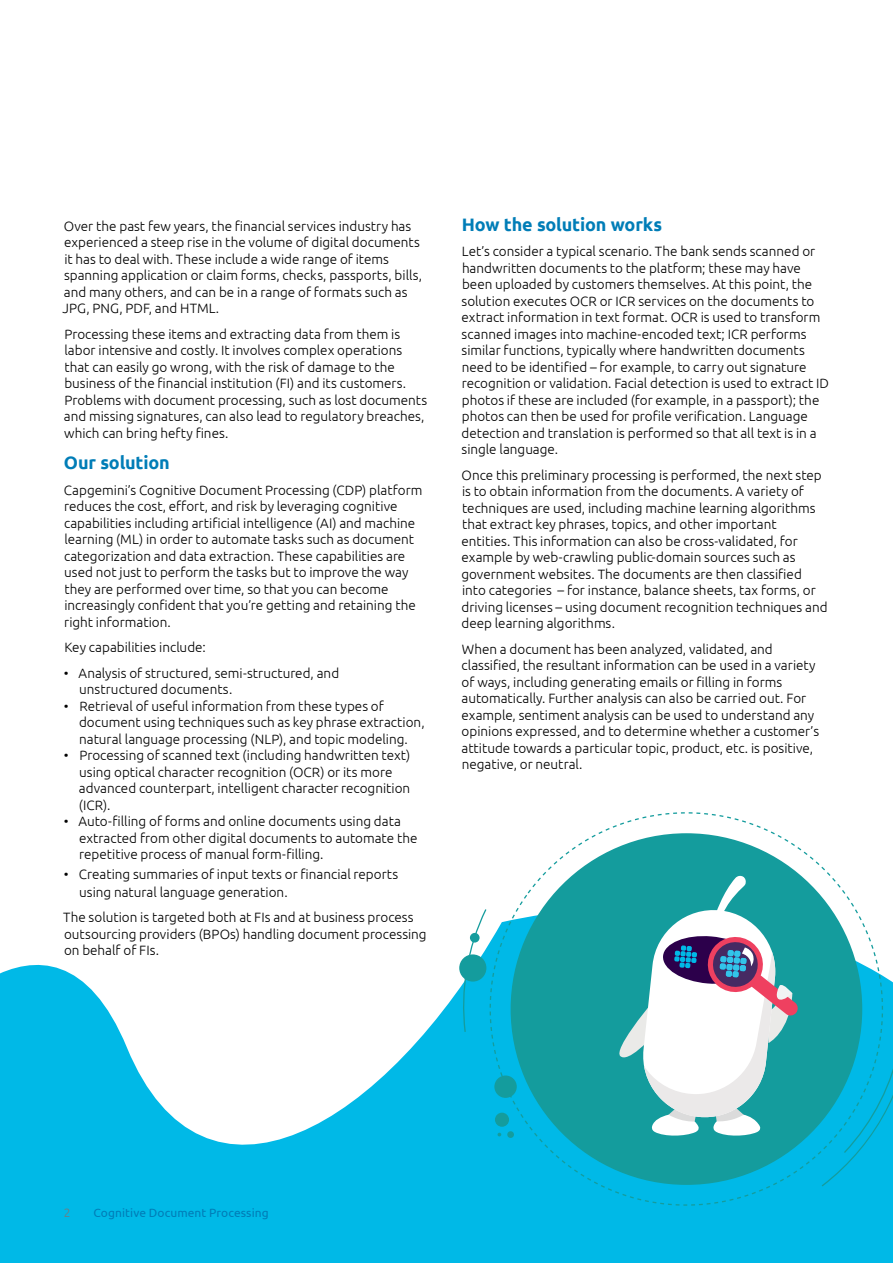
<style>
.page{position:relative;width:893px;height:1263px;background:#fff}
.page>*{position:absolute;margin:0;border:0;box-sizing:border-box;transform-origin:0 0}
.t1{font:700 18px "Ubuntu";letter-spacing:-.01em;color:#007db7}
.t2{font:300 13.5px/16.5px "Ubuntu";color:#000}
.t3{font:12px "Ubuntu";letter-spacing:.005em;color:#007db7}
.t4{font:300 12px "Ubuntu";color:#77787b}
</style>
<div class="page">
<svg style="left:0;top:909px;width:893px;height:354px;fill:#00b9e7"></svg>
<svg style="left:490px;top:812px;width:393px;height:394px"></svg>
<svg style="left:460px;top:909px;width:26px;height:123px"></svg>
<svg style="left:822px;top:1004px;width:71px;height:182px;background:#05b0d2"></svg>
<div style="left:494px;top:1075px;width:23px;height:23px;background:#149c9d;border-radius:50%"></div>
<div style="left:495px;top:1113px;width:14px;height:14px;background:#149c9d;border-radius:50%"></div>
<div style="left:470px;top:933px;width:10px;height:9px;background:#149c9d;border-radius:50%"></div>
<div style="left:459px;top:954px;width:27px;height:27px;background:#149c9d;border-radius:50%"></div>
<div style="left:507px;top:1131px;width:7px;height:7px;background:#149c9d;border-radius:50%"></div>
<svg style="left:613px;top:875px;width:186px;height:262px"></svg>
<p class="t2" style="left:62px;top:217px;width:361px">Over the past few years, the financial services industry has experienced a steep rise in the volume of digital documents it has to deal with. These include a wide range of items spanning application or claim forms, checks, passports, bills, and many others, and can be in a range of formats such as JPG, PNG, PDF, and HTML.</p>
<p class="t2" style="left:64px;top:325px;width:365px">Processing these items and extracting data from them is labor intensive and costly. It involves complex operations that can easily go wrong, with the risk of damage to the business of the financial institution (FI) and its customers.<br>Problems with document processing, such as lost documents and missing signatures, can also lead to regulatory breaches, which can bring hefty fines.</p>
<h1 class="t1" style="left:64px;top:452px;width:107px">Our solution</h1>
<p class="t2" style="left:64px;top:481px;width:360px">Capgemini’s Cognitive Document Processing (CDP) platform reduces the cost, effort, and risk by leveraging cognitive capabilities including artificial intelligence (AI) and machine learning (ML) in order to automate tasks such as document categorization and data extraction. These capabilities are used not just to perform the tasks but to improve the way they are performed over time, so that you can become increasingly confident that you’re getting and retaining the right information.</p>
<p class="t2" style="left:64px;top:639px;width:143px">Key capabilities include:</p>
<p class="t2" style="left:79px;top:664px;width:261px;text-indent:-15px">• Analysis of structured, semi-structured, and unstructured documents.</p>
<p class="t2" style="left:79px;top:697px;width:347px;text-indent:-15px">• Retrieval of useful information from these types of document using techniques such as key phrase extraction, natural language processing (NLP), and topic modeling.</p>
<p class="t2" style="left:79px;top:747px;width:333px;text-indent:-15px">• Processing of scanned text (including handwritten text) using optical character recognition (OCR) or its more advanced counterpart, intelligent character recognition (ICR).</p>
<p class="t2" style="left:79px;top:813px;width:340px;text-indent:-15px">• Auto-filling of forms and online documents using data extracted from other digital documents to automate the repetitive process of manual form-filling.</p>
<p class="t2" style="left:79px;top:864px;width:321px;line-height:18px;text-indent:-15px">• Creating summaries of input texts or financial reports using natural language generation.</p>
<p class="t2" style="left:63px;top:909px;width:365px">The solution is targeted both at FIs and at business process outsourcing providers (BPOs) handling document processing on behalf of FIs.</p>
<h1 class="t1" style="left:462px;top:213px;width:202px">How the solution works</h1>
<p class="t2" style="left:462px;top:243px;width:369px">Let’s consider a typical scenario. The bank sends scanned or handwritten documents to the platform; these may have been uploaded by customers themselves. At this point, the solution executes OCR or ICR services on the documents to extract information in text format. OCR is used to transform scanned images into machine-encoded text; ICR performs similar functions, typically where handwritten documents need to be identified – for example, to carry out signature recognition or validation. Facial detection is used to extract ID photos if these are included (for example, in a passport); the photos can then be used for profile verification. Language detection and translation is performed so that all text is in a single language.</p>
<p class="t2" style="left:461px;top:466px;width:368px">Once this preliminary processing is performed, the next step is to obtain information from the documents. A variety of techniques are used, including machine learning algorithms that extract key phrases, topics, and other important entities. This information can also be cross-validated, for example by web-crawling public-domain sources such as government websites. The documents are then classified into categories – for instance, balance sheets, tax forms, or driving licenses – using document recognition techniques and deep learning algorithms.</p>
<p class="t2" style="left:461px;top:640px;width:359px">When a document has been analyzed, validated, and classified, the resultant information can be used in a variety of ways, including generating emails or filling in forms automatically. Further analysis can also be carried out. For example, sentiment analysis can be used to understand any opinions expressed, and to determine whether a customer’s attitude towards a particular topic, product, etc. is positive, negative, or neutral.</p>
<p class="t4" style="left:64px;top:1205px;width:8px">2</p>
<p class="t3" style="left:94px;top:1205px;width:177px">Cognitive Document Processing</p>
</div>
